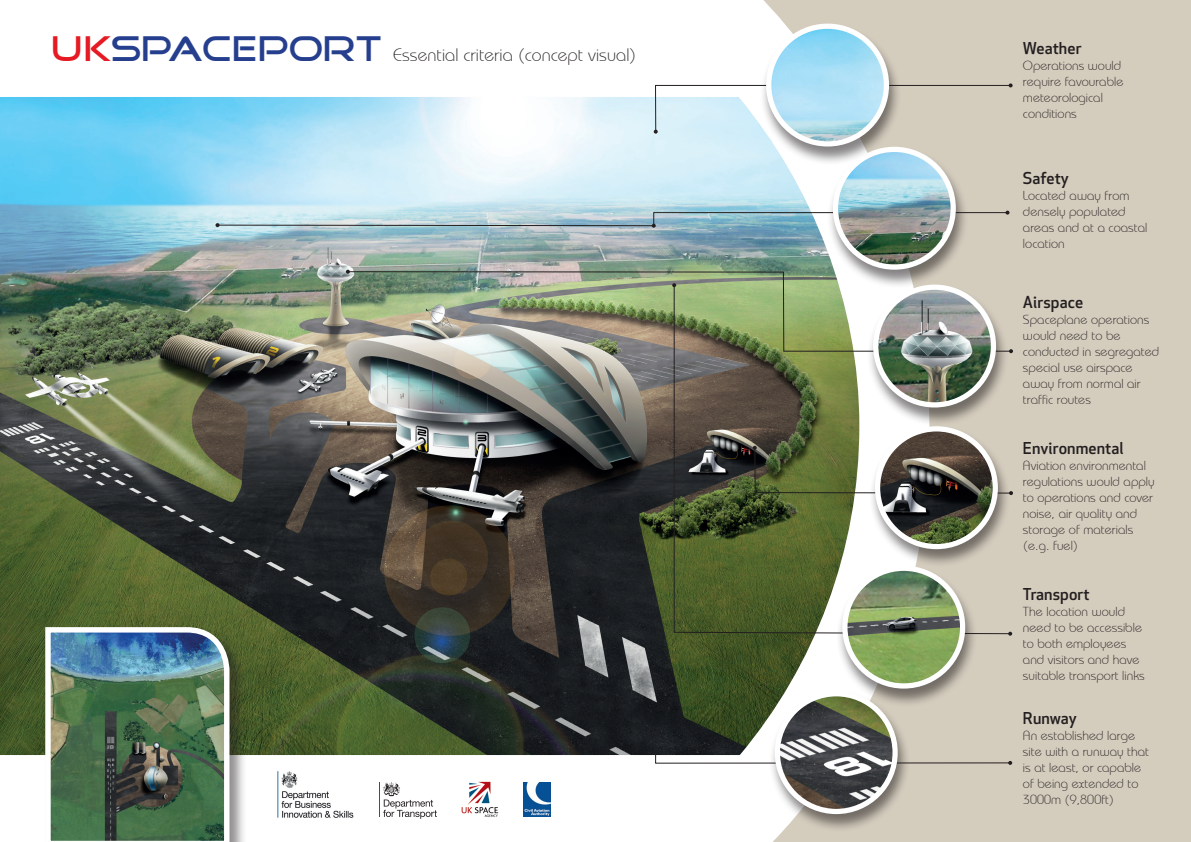
<style>
.page{position:relative;width:1191px;height:842px;background:#fff}
.page>*{position:absolute;margin:0;border:0;box-sizing:border-box;transform-origin:0 0}
.t1{font:300 18px "Bauhaus IT Cby BT";letter-spacing:.005em;color:#231f20}
.t2{font:500 16px "Apex New";letter-spacing:.005em;color:#231f20}
.t3{font:300 13px/16px "Bauhaus IT Cby BT";letter-spacing:.005em;color:#231f20}
.s1{font-family:"Good Times";font-weight:400;font-size:36px;color:#e51a23}
.s2{font-family:"Good Times";font-weight:400;font-size:36px;color:#253f8e}
</style>
<div class="page">
<img style="left:0;top:97px;width:733px;height:658px">
<svg style="left:733px;top:0;width:458px;height:842px;background:#cfcabc"></svg>
<svg style="left:654px;top:83px;width:358px;height:51px;background:#d6dad6"></svg>
<img style="left:347px;top:271px;width:665px;height:81px">
<svg style="left:346px;top:270px;width:4px;height:4px"></svg>
<svg style="left:673px;top:284px;width:338px;height:351px;background:#6e7851"></svg>
<svg style="left:1008px;top:632px;width:4px;height:4px"></svg>
<svg style="left:672px;top:283px;width:4px;height:4px"></svg>
<svg style="left:653px;top:732px;width:359px;height:33px"></svg>
<svg style="left:215px;top:211px;width:794px;height:17px;background:#abc6ce"></svg>
<div style="left:826px;top:147px;width:142px;height:141px;background:#231f20;opacity:.55"></div>
<img style="left:835px;top:149px;width:118px;height:118px;border-radius:59px">
<div style="left:833px;top:147px;width:122px;height:123px;border:5px solid #fff;border-radius:50%"></div>
<div style="left:867px;top:285px;width:141px;height:141px;background:#231f20;opacity:.55"></div>
<img style="left:875px;top:287px;width:118px;height:118px;border-radius:59px">
<div style="left:873px;top:285px;width:123px;height:122px;border:5px solid #fff;border-radius:50%"></div>
<div style="left:868px;top:426px;width:142px;height:142px;background:#231f20;opacity:.55"></div>
<img style="left:877px;top:429px;width:118px;height:118px;border-radius:59px">
<div style="left:875px;top:426px;width:123px;height:123px;border:5px solid #fff;border-radius:50%"></div>
<div style="left:768px;top:691px;width:142px;height:142px;background:#231f20;opacity:.55"></div>
<img style="left:777px;top:694px;width:118px;height:117px;border-radius:59px">
<div style="left:774px;top:691px;width:123px;height:123px;border:5px solid #fff;border-radius:50%"></div>
<div style="left:836px;top:566px;width:141px;height:141px;background:#231f20;opacity:.55"></div>
<img style="left:845px;top:568px;width:117px;height:118px;border-radius:59px">
<div style="left:842px;top:566px;width:123px;height:122px;border:5px solid #fff;border-radius:50%"></div>
<div style="left:760px;top:24px;width:141px;height:141px;background:#231f20;opacity:.55"></div>
<img style="left:768px;top:26px;width:118px;height:118px;border-radius:59px">
<div style="left:766px;top:24px;width:123px;height:123px;border:5px solid #fff;border-radius:50%"></div>
<div style="left:44px;top:626px;width:203px;height:216px;background:#231f20;opacity:.5"></div>
<img style="left:43px;top:624px;width:189px;height:218px">
<img style="left:523px;top:782px;width:27px;height:35px">
<img style="left:277px;top:771px;width:77px;height:47px">
<img style="left:461px;top:782px;width:38px;height:35px">
<hr style="left:379px;top:782px;width:1px;height:35px;background:#007161">
<svg style="left:383px;top:782px;width:54px;height:37px"></svg>
<h1 class="t1" style="left:51px;top:43px;width:587px"><span class="s1">UK</span><span class="s2">SPACEPORT</span> Essential criteria (concept visual)</h1>
<p class="t2" style="left:1023px;top:37px;width:60px">Weather</p>
<p class="t3" style="left:1023px;top:57px;width:102px">Operations would require favourable meteorological conditions</p>
<p class="t2" style="left:1023px;top:167px;width:47px">Safety</p>
<p class="t3" style="left:1023px;top:187px;width:126px">Located away from densely populated areas and at a coastal location</p>
<p class="t2" style="left:1023px;top:292px;width:62px">Airspace</p>
<p class="t3" style="left:1023px;top:311px;width:138px">Spaceplane operations would need to be conducted in segregated special use airspace away from normal air traffic routes</p>
<p class="t2" style="left:1023px;top:438px;width:102px">Environmental</p>
<p class="t3" style="left:1023px;top:457px;width:133px">Aviation environmental regulations would apply to operations and cover noise, air quality and storage of materials (e.g. fuel)</p>
<p class="t2" style="left:1023px;top:583px;width:68px">Transport</p>
<p class="t3" style="left:1023px;top:603px;width:123px">The location would need to be accessible to both employees and visitors and have suitable transport links</p>
<p class="t2" style="left:1023px;top:707px;width:55px">Runway</p>
<p class="t3" style="left:1023px;top:727px;width:128px">An established large site with a runway that is at least, or capable of being extended to<br>3000m (9,800ft)</p>
</div>
